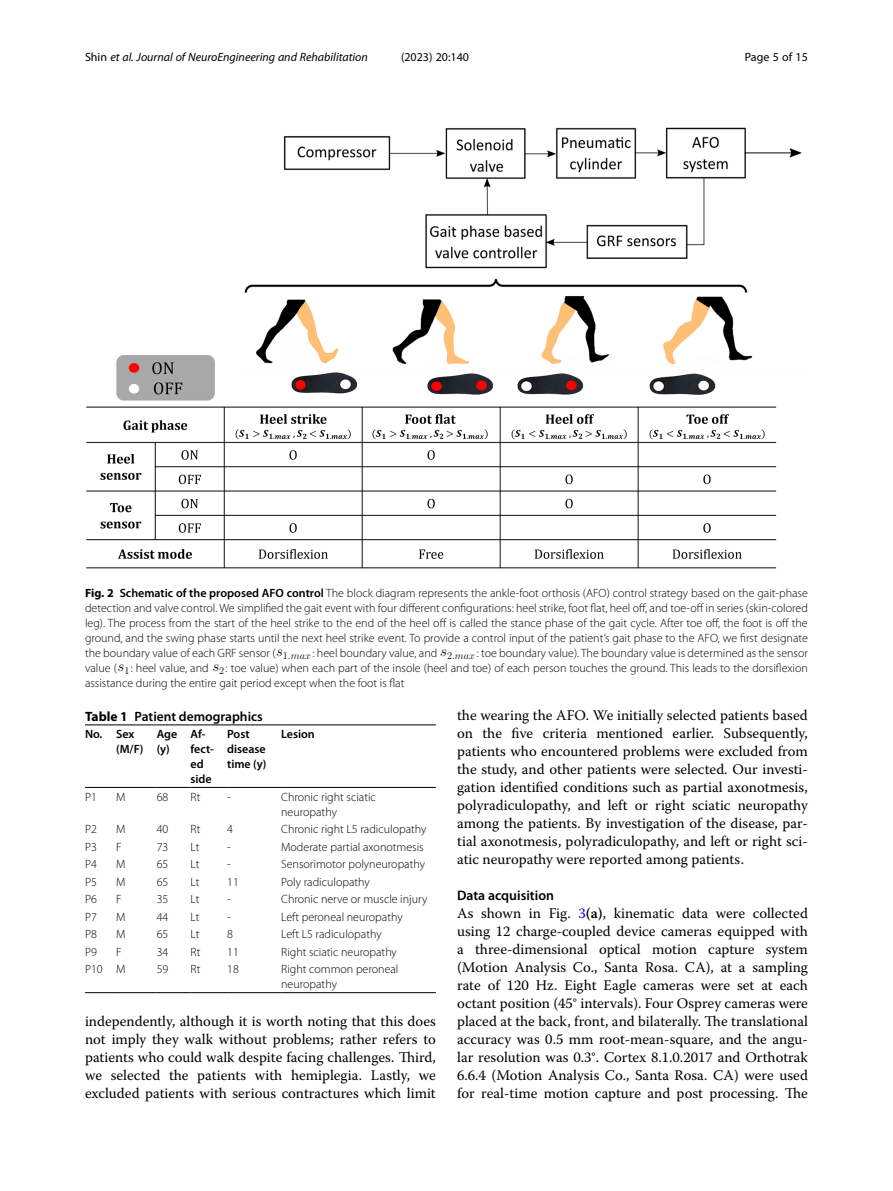
<style>
.page{position:relative;width:893px;height:1191px;background:#fff}
.page>*{position:absolute;margin:0;border:0;box-sizing:border-box;transform-origin:0 0}
.t1{font:14.85px "CMMI12";color:#000}
.Body_Text_Indent{font:14.7px/18px "Warnock Pro";color:#000;text-align:justify}
.Body_Text{font:14.7px/18px "Warnock Pro";color:#000;text-align:justify}
.Head_2{font:600 13.8px "Myriad Pro";color:#000}
.Table_Caption{font:600 13.5px "Myriad Pro";color:#000}
.Figure_Caption{font:300 12px/15px "Myriad Pro";color:#000;text-align:justify}
.Table_Body{font:300 12px/15px "Myriad Pro";color:#000}
.Table_Head{font:600 12px/15px "Myriad Pro";color:#000}
.t2{font:italic 12px "Myriad Pro";color:#000}
.t3{font:12px "Myriad Pro";color:#000}
.Table_Body_Tab1_Deci{font:300 12px "Myriad Pro";color:#000}
.t4{font:10.35px "CMMI12";letter-spacing:.01em;color:#000}
.s1{font-style:normal}
.s2{font-weight:700}
.s3{font-weight:600}
.s4{font-family:"CMR12"}
.s5{color:#00f}
</style>
<div class="page">
<hr style="left:85px;top:787px;width:31px;height:1px;background:#000">
<hr style="left:116px;top:724px;width:41px;height:1px;background:#000">
<hr style="left:116px;top:787px;width:41px;height:1px;background:#000">
<hr style="left:157px;top:724px;width:34px;height:1px;background:#000">
<hr style="left:157px;top:787px;width:34px;height:1px;background:#000">
<hr style="left:191px;top:724px;width:36px;height:1px;background:#000">
<hr style="left:191px;top:787px;width:36px;height:1px;background:#000">
<hr style="left:227px;top:724px;width:54px;height:1px;background:#000">
<hr style="left:227px;top:787px;width:54px;height:1px;background:#000">
<hr style="left:281px;top:724px;width:155px;height:1px;background:#000">
<hr style="left:281px;top:787px;width:155px;height:1px;background:#000">
<hr style="left:85px;top:992px;width:31px;height:1px;background:#000">
<hr style="left:116px;top:992px;width:41px;height:1px;background:#000">
<hr style="left:157px;top:992px;width:34px;height:1px;background:#000">
<hr style="left:191px;top:992px;width:36px;height:1px;background:#000">
<hr style="left:227px;top:992px;width:54px;height:1px;background:#000">
<hr style="left:281px;top:992px;width:155px;height:1px;background:#000">
<hr style="left:85px;top:724px;width:31px;height:1px;background:#000">
<img style="left:86px;top:127px;width:716px;height:442px">
<p class="t2" style="left:85px;top:50px;width:284px"><span class="s1">Shin</span> et al. Journal of NeuroEngineering and Rehabilitation</p>
<p class="t3" style="left:401px;top:50px;width:70px">(2023) 20:140</p>
<p class="t3" style="left:745px;top:50px;width:65px">Page 5 of 15</p>
<p class="Figure_Caption" style="left:85px;top:585px;width:724px"><span class="s2">Fig. 2</span> <span class="s3">Schematic of the proposed AFO control</span> The block diagram represents the ankle-foot orthosis (AFO) control strategy based on the gait-phase detection and valve control. We simplified the gait event with four different configurations: heel strike, foot flat, heel off, and toe-off in series (skin-colored leg). The process from the start of the heel strike to the end of the heel off is called the stance phase of the gait cycle. After toe off, the foot is off the ground, and the swing phase starts until the next heel strike event. To provide a control input of the patient’s gait phase to the AFO, we first designate the boundary value of each GRF sensor (</p>
<p class="t4" style="left:276px;top:651px;width:36px"><sup>s</sup><span class="s4">1</span>.max</p>
<p class="Figure_Caption" style="left:313px;top:645px;width:126px">: heel boundary value, and</p>
<p class="t4" style="left:440px;top:651px;width:36px"><sup>s</sup><span class="s4">2</span>.max</p>
<p class="Figure_Caption" style="left:477px;top:645px;width:333px">: toe boundary value). The boundary value is determined as the sensor</p>
<p class="Figure_Caption" style="left:85px;top:660px;width:724px;text-indent:141px">: toe value) when each part of the insole (heel and toe) of each person touches the ground. This leads to the dorsiflexion assistance during the entire gait period except when the foot is flat</p>
<p class="Figure_Caption" style="left:85px;top:660px;width:33px">value (</p>
<p class="t1" style="left:118px;top:660px;width:13px">s<sub>1</sub></p>
<p class="Figure_Caption" style="left:131px;top:660px;width:79px">: heel value, and</p>
<p class="t1" style="left:212px;top:660px;width:13px">s<sub>2</sub></p>
<p class="Table_Caption" style="left:85px;top:707px;width:179px"><span class="s2">Table 1</span> Patient demographics</p>
<p class="Table_Head" style="left:85px;top:726px;width:19px">No.</p>
<p class="Table_Head" style="left:116px;top:726px;width:29px">Sex (M/F)</p>
<p class="Table_Head" style="left:157px;top:726px;width:22px">Age (y)</p>
<p class="Table_Head" style="left:191px;top:726px;width:25px">Af&shy;fect&shy;ed side</p>
<p class="Table_Head" style="left:227px;top:726px;width:41px">Post disease time (y)</p>
<p class="Table_Head" style="left:281px;top:726px;width:35px">Lesion</p>
<p class="Table_Body" style="left:85px;top:789px;width:13px">P1</p>
<p class="Table_Body" style="left:116px;top:789px;width:11px">M</p>
<p class="Table_Body_Tab1_Deci" style="left:157px;top:790px;width:13px">68</p>
<p class="Table_Body" style="left:191px;top:789px;width:12px">Rt</p>
<p class="Table_Body" style="left:227px;top:789px;width:5px">-</p>
<p class="Table_Body" style="left:281px;top:789px;width:96px">Chronic right sciatic neuropathy</p>
<p class="Table_Body" style="left:85px;top:822px;width:13px">P2</p>
<p class="Table_Body" style="left:116px;top:822px;width:11px">M</p>
<p class="Table_Body_Tab1_Deci" style="left:157px;top:822px;width:13px">40</p>
<p class="Table_Body" style="left:191px;top:822px;width:12px">Rt</p>
<p class="Table_Body" style="left:227px;top:822px;width:7px">4</p>
<p class="Table_Body" style="left:281px;top:822px;width:147px">Chronic right L5 radiculopathy</p>
<p class="Table_Body" style="left:85px;top:839px;width:13px">P3</p>
<p class="Table_Body" style="left:116px;top:839px;width:7px">F</p>
<p class="Table_Body_Tab1_Deci" style="left:157px;top:840px;width:13px">73</p>
<p class="Table_Body" style="left:191px;top:839px;width:11px">Lt</p>
<p class="Table_Body" style="left:227px;top:839px;width:5px">-</p>
<p class="Table_Body" style="left:281px;top:839px;width:144px">Moderate partial axonotmesis</p>
<p class="Table_Body" style="left:85px;top:857px;width:13px">P4</p>
<p class="Table_Body" style="left:116px;top:857px;width:11px">M</p>
<p class="Table_Body_Tab1_Deci" style="left:157px;top:857px;width:13px">65</p>
<p class="Table_Body" style="left:191px;top:857px;width:11px">Lt</p>
<p class="Table_Body" style="left:227px;top:857px;width:5px">-</p>
<p class="Table_Body" style="left:281px;top:857px;width:145px">Sensorimotor polyneuropathy</p>
<p class="Table_Body" style="left:85px;top:874px;width:13px">P5</p>
<p class="Table_Body" style="left:116px;top:874px;width:11px">M</p>
<p class="Table_Body_Tab1_Deci" style="left:157px;top:875px;width:13px">65</p>
<p class="Table_Body" style="left:191px;top:874px;width:11px">Lt</p>
<p class="Table_Body" style="left:227px;top:874px;width:13px">11</p>
<p class="Table_Body" style="left:281px;top:874px;width:90px">Poly radiculopathy</p>
<p class="Table_Body" style="left:85px;top:892px;width:13px">P6</p>
<p class="Table_Body" style="left:116px;top:892px;width:7px">F</p>
<p class="Table_Body_Tab1_Deci" style="left:157px;top:892px;width:13px">35</p>
<p class="Table_Body" style="left:191px;top:892px;width:11px">Lt</p>
<p class="Table_Body" style="left:227px;top:892px;width:5px">-</p>
<p class="Table_Body" style="left:281px;top:892px;width:148px">Chronic nerve or muscle injury</p>
<p class="Table_Body" style="left:85px;top:909px;width:13px">P7</p>
<p class="Table_Body" style="left:116px;top:909px;width:11px">M</p>
<p class="Table_Body_Tab1_Deci" style="left:157px;top:910px;width:13px">44</p>
<p class="Table_Body" style="left:191px;top:909px;width:11px">Lt</p>
<p class="Table_Body" style="left:227px;top:909px;width:5px">-</p>
<p class="Table_Body" style="left:281px;top:909px;width:123px">Left peroneal neuropathy</p>
<p class="Table_Body" style="left:85px;top:927px;width:13px">P8</p>
<p class="Table_Body" style="left:116px;top:927px;width:11px">M</p>
<p class="Table_Body_Tab1_Deci" style="left:157px;top:927px;width:13px">65</p>
<p class="Table_Body" style="left:191px;top:927px;width:11px">Lt</p>
<p class="Table_Body" style="left:227px;top:927px;width:7px">8</p>
<p class="Table_Body" style="left:281px;top:927px;width:102px">Left L5 radiculopathy</p>
<p class="Table_Body" style="left:85px;top:944px;width:13px">P9</p>
<p class="Table_Body" style="left:116px;top:944px;width:7px">F</p>
<p class="Table_Body_Tab1_Deci" style="left:157px;top:945px;width:13px">34</p>
<p class="Table_Body" style="left:191px;top:944px;width:12px">Rt</p>
<p class="Table_Body" style="left:227px;top:944px;width:13px">11</p>
<p class="Table_Body" style="left:281px;top:944px;width:117px">Right sciatic neuropathy</p>
<p class="Table_Body" style="left:85px;top:962px;width:19px">P10</p>
<p class="Table_Body" style="left:116px;top:962px;width:11px">M</p>
<p class="Table_Body_Tab1_Deci" style="left:157px;top:962px;width:13px">59</p>
<p class="Table_Body" style="left:191px;top:962px;width:12px">Rt</p>
<p class="Table_Body" style="left:227px;top:962px;width:13px">18</p>
<p class="Table_Body" style="left:281px;top:962px;width:119px">Right common peroneal neuropathy</p>
<p class="Body_Text_Indent" style="left:85px;top:1012px;width:352px">independently, although it is worth noting that this does not imply they walk without problems; rather refers to patients who could walk despite facing challenges. Third, we selected the patients with hemiplegia. Lastly, we excluded patients with serious contractures which limit</p>
<p class="Body_Text_Indent" style="left:457px;top:706px;width:352px">the wearing the AFO. We initially selected patients based on the five criteria mentioned earlier. Subsequently, patients who encountered problems were excluded from the study, and other patients were selected. Our investi&shy;gation identified conditions such as partial axonotmesis, polyradiculopathy, and left or right sciatic neuropathy among the patients. By investigation of the disease, par&shy;tial axonotmesis, polyradiculopathy, and left or right sci&shy;atic neuropathy were reported among patients.</p>
<p class="Head_2" style="left:457px;top:887px;width:98px">Data acquisition</p>
<p class="Body_Text" style="left:457px;top:904px;width:352px">As shown in Fig. <span class="s5">3</span><span class="s3">(a)</span>, kinematic data were collected using 12 charge-coupled device cameras equipped with a three-dimensional optical motion capture system (Motion Analysis Co., Santa Rosa. CA), at a sampling rate of 120 Hz. Eight Eagle cameras were set at each octant position (45° intervals). Four Osprey cameras were placed at the back, front, and bilaterally. The translational accuracy was 0.5 mm root-mean-square, and the angu&shy;lar resolution was 0.3°. Cortex 8.1.0.2017 and Orthotrak 6.6.4 (Motion Analysis Co., Santa Rosa. CA) were used for real-time motion capture and post processing. The</p>
</div>
